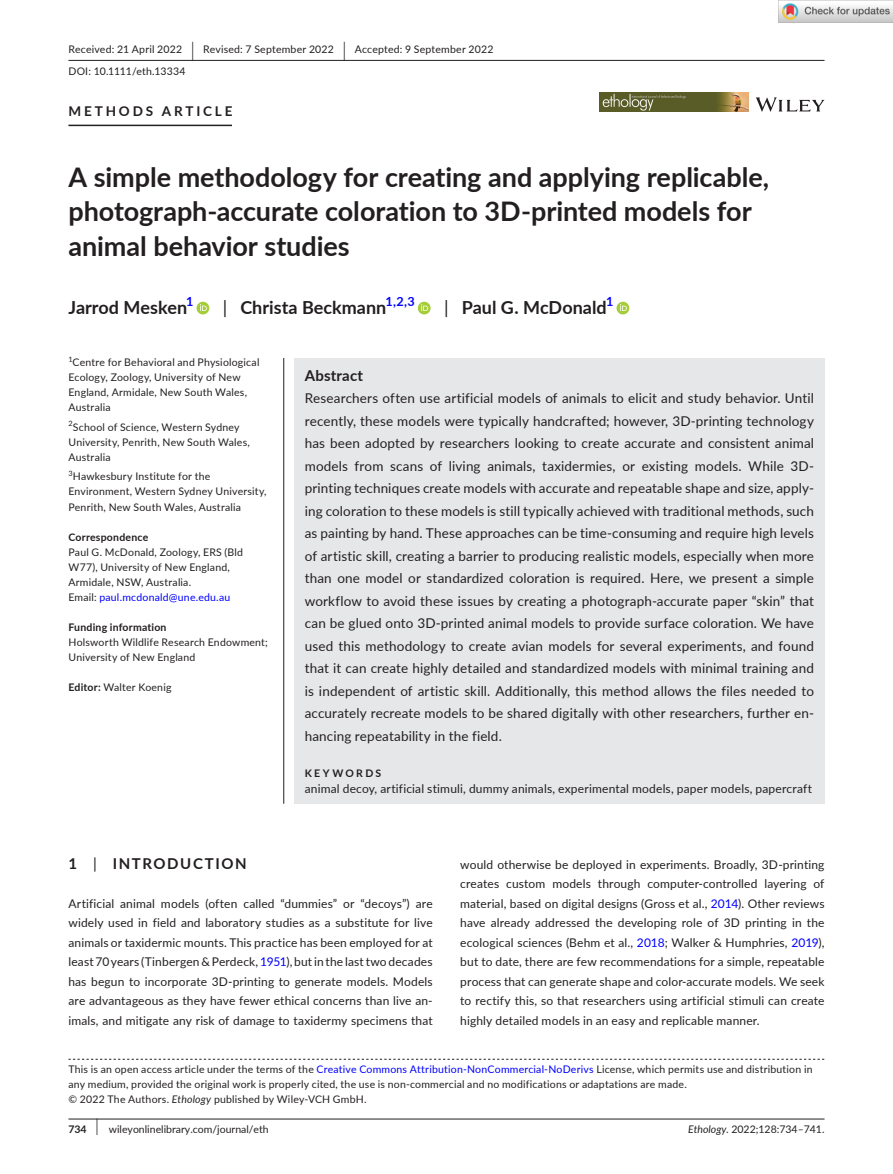
<style>
.page{position:relative;width:893px;height:1174px;background:#fff}
.page>*{position:absolute;margin:0;border:0;box-sizing:border-box;transform-origin:0 0}
.t1{font:700 27px/34.5px "Lato";color:#231f20}
.t2{font:700 18px "Lato";color:#231f20}
.t3{font:700 15px "Lato";letter-spacing:.1em;color:#231f20}
.t4{font:700 15px "Lato";letter-spacing:.015em;color:#231f20}
.t5{font:13.5px/22.5px "Lato";letter-spacing:.01em;color:#231f20;text-align:justify}
.t6{font:700 13.5px "Lato";letter-spacing:.21em;color:#231f20}
.t7{font:700 12.6px "Lato";color:#00f}
.t8{font:12px/19.5px "Lato";letter-spacing:.015em;color:#231f20;text-align:justify}
.t9{font:10.5px/15px "Lato";letter-spacing:.02em;color:#231f20}
.t10{font:10.5px "Lato";color:#231f20}
.t11{font:700 10.5px "Lato";letter-spacing:.02em;color:#231f20}
.t12{font:700 10.5px "Lato";letter-spacing:.22em;color:#231f20}
.t13{font:7.35px "Lato";color:#231f20}
.s1{font-size:19.65px}
.s2{font-weight:400}
.s3{color:#00f}
.s4{font-weight:700}
.s5{font-style:italic}
.s6{font-size:17.4px}
</style>
<div class="page">
<hr style="left:68px;top:1118px;width:756px;height:1px;background:#231f20">
<svg style="left:756px;top:97px;width:68px;height:15px"></svg>
<img style="left:599px;top:93px;width:149px;height:19px">
<hr style="left:68px;top:60px;width:756px;height:1px;background:#231f20">
<hr style="left:68px;top:125px;width:164px;height:1px;background:#231f20">
<div style="left:197px;top:302px;width:12px;height:12px;background:#a5cd39;border-radius:50%"></div>
<svg style="left:200px;top:304px;width:7px;height:7px"></svg>
<svg style="left:418px;top:302px;width:13px;height:12px"></svg>
<svg style="left:421px;top:304px;width:7px;height:7px"></svg>
<div style="left:616px;top:302px;width:13px;height:12px;background:#a5cd39;border-radius:50%"></div>
<svg style="left:620px;top:304px;width:7px;height:7px"></svg>
<svg style="left:68px;top:1058px;width:756px;height:1px"></svg>
<div style="left:294px;top:358px;width:530px;height:445px;background:#e6e7e9"></div>
<hr style="left:283px;top:358px;width:1px;height:445px;background:#231f20">
<img style="left:779px;top:0;width:114px;height:23px">
<p class="t9" style="left:68px;top:38px;width:426px;line-height:21.8px">Received: 21 April 2022 <span class="s1">|</span> Revised: 7 September 2022 <span class="s1">|</span> Accepted: 9 September 2022<br>DOI: 10.1111/eth.13334</p>
<p class="t6" style="left:68px;top:101px;width:166px">METHODS ARTICLE</p>
<h1 class="t1" style="left:68px;top:159px;width:702px">A simple methodology for creating and applying replicable, photograph-accurate coloration to 3D-printed models for animal behavior studies</h1>
<h2 class="t2" style="left:68px;top:295px;width:120px">Jarrod Mesken</h2>
<p class="t7" style="left:186px;top:292px;width:9px">1</p>
<h2 class="t2" style="left:223px;top:295px;width:165px"><span class="s2">|</span> Christa Beckmann</h2>
<p class="t7" style="left:385px;top:292px;width:31px">1,2,3</p>
<h2 class="t2" style="left:444px;top:295px;width:164px"><span class="s2">|</span> Paul G. McDonald</h2>
<p class="t7" style="left:606px;top:292px;width:9px">1</p>
<p class="t13" style="left:68px;top:354px;width:6px">1</p>
<p class="t9" style="left:68px;top:355px;width:193px;text-indent:4px">Centre for Behavioral and Physiological<br>Ecology, Zoology, University of New<br>England, Armidale, New South Wales,<br>Australia</p>
<p class="t9" style="left:68px;top:419px;width:183px"><sup>2</sup>School of Science, Western Sydney<br>University, Penrith, New South Wales,<br>Australia</p>
<p class="t9" style="left:68px;top:469px;width:200px"><sup>3</sup>Hawkesbury Institute for the<br>Environment, Western Sydney University,<br>Penrith, New South Wales, Australia</p>
<p class="t11" style="left:68px;top:529px;width:81px">Correspondence</p>
<p class="t9" style="left:68px;top:544px;width:176px">Paul G. McDonald, Zoology, ERS (Bld<br>W77), University of New England,<br>Armidale, NSW, Australia.<br>Email: <span class="s3">paul.mcdonald@une.edu.au</span></p>
<p class="t11" style="left:68px;top:619px;width:100px">Funding information</p>
<p class="t9" style="left:68px;top:634px;width:201px">Holsworth Wildlife Research Endowment;<br>University of New England</p>
<p class="t9" style="left:68px;top:679px;width:104px"><span class="s4">Editor:</span> Walter Koenig</p>
<p class="t4" style="left:305px;top:364px;width:60px">Abstract</p>
<p class="t5" style="left:305px;top:386px;width:511px">Researchers often use artificial models of animals to elicit and study behavior. Until recently, these models were typically handcrafted; however, 3D-printing technology has been adopted by researchers looking to create accurate and consistent animal models from scans of living animals, taxidermies, or existing models. While 3D&shy;printing techniques create models with accurate and repeatable shape and size, apply&shy;ing coloration to these models is still typically achieved with traditional methods, such as painting by hand. These approaches can be time-consuming and require high levels of artistic skill, creating a barrier to producing realistic models, especially when more than one model or standardized coloration is required. Here, we present a simple workflow to avoid these issues by creating a photograph-accurate paper “skin” that can be glued onto 3D-printed animal models to provide surface coloration. We have used this methodology to create avian models for several experiments, and found that it can create highly detailed and standardized models with minimal training and is independent of artistic skill. Additionally, this method allows the files needed to accurately recreate models to be shared digitally with other researchers, further en&shy;hancing repeatability in the field.</p>
<p class="t12" style="left:305px;top:765px;width:78px">KEYWORDS</p>
<p class="t8" style="left:305px;top:778px;width:509px">animal decoy, artificial stimuli, dummy animals, experimental models, paper models, papercraft</p>
<p class="t3" style="left:68px;top:852px;width:180px">1 <span class="s2">|</span> INTRODUCTION</p>
<p class="t8" style="left:68px;top:893px;width:366px">Artificial animal models (often called “dummies” or “decoys”) are widely used in field and laboratory studies as a substitute for live animals or taxidermic mounts. This practice has been employed for at least 70 years (Tinbergen &amp; Perdeck, <span class="s3">1951</span>), but in the last two decades has begun to incorporate 3D-printing to generate models. Models are advantageous as they have fewer ethical concerns than live an&shy;imals, and mitigate any risk of damage to taxidermy specimens that</p>
<p class="t8" style="left:460px;top:854px;width:366px">would otherwise be deployed in experiments. Broadly, 3D-printing creates custom models through computer-controlled layering of material, based on digital designs (Gross et al., <span class="s3">2014</span>). Other reviews have already addressed the developing role of 3D printing in the ecological sciences (Behm et al., <span class="s3">2018</span>; Walker &amp; Humphries, <span class="s3">2019</span>), but to date, there are few recommendations for a simple, repeatable process that can generate shape and color-accurate models. We seek to rectify this, so that researchers using artificial stimuli can create highly detailed models in an easy and replicable manner.</p>
<p class="t9" style="left:68px;top:1061px;width:746px">This is an open access article under the terms of the <span class="s3">Creative Commons Attribution-NonCommercial-NoDerivs</span> License, which permits use and distribution in any medium, provided the original work is properly cited, the use is non-commercial and no modifications or adaptations are made.<br>© 2022 The Authors. <span class="s5">Ethology</span> published by Wiley-VCH GmbH.</p>
<p class="t10" style="left:68px;top:1121px;width:202px"><span class="s4">734</span> <span class="s6">|</span> wileyonlinelibrary.com/journal/eth</p>
<p class="t10" style="left:688px;top:1121px;width:138px"><span class="s5">Ethology.</span> 2022;128:734–741.</p>
</div>
